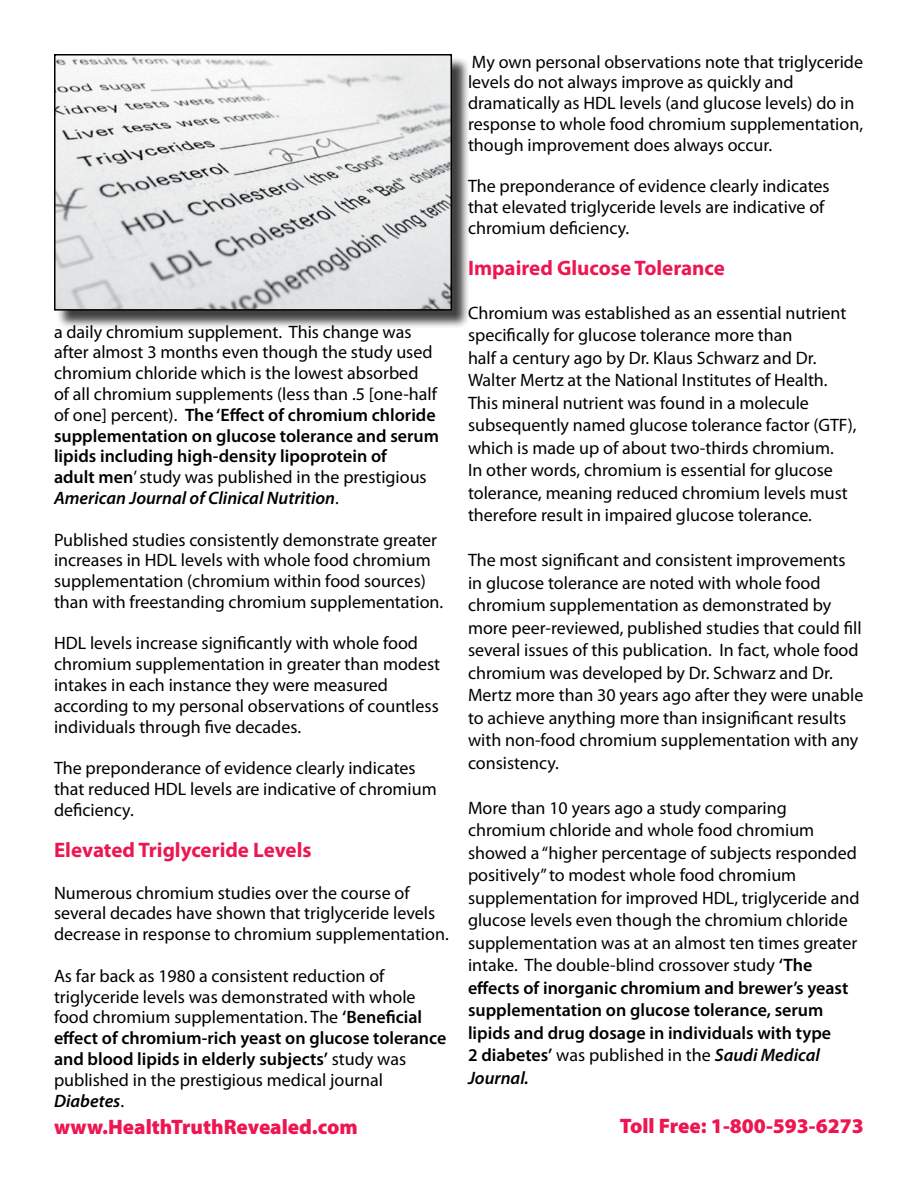
<style>
.page{position:relative;width:918px;height:1188px;background:#fff}
.page>*{position:absolute;margin:0;border:0;box-sizing:border-box;transform-origin:0 0}
.t1{font:900 21px "Myriad Pro";color:#ed1651}
.t2{font:700 21px "Myriad Pro";color:#ed1651}
.t3{font:18px/20.9px "Myriad Pro";color:#000}
.s1{font-weight:600}
.s2{font-weight:600;font-style:italic}
</style>
<div class="page">
<div style="left:56px;top:56px;width:414px;height:273px;background:#000;opacity:.75"></div>
<img style="left:57px;top:57px;width:392px;height:251px">
<div style="left:54px;top:54px;width:398px;height:257px;border:2px solid #000"></div>
<p class="t3" style="left:54px;top:321px;width:387px">a daily chromium supplement. This change was after almost 3 months even though the study used chromium chloride which is the lowest absorbed<br>of all chromium supplements (less than .5 [one-half of one] percent). <span class="s1">The ‘Effect of chromium chloride supplementation on glucose tolerance and serum lipids including high-density lipoprotein of<br>adult men</span>’ study was published in the prestigious <span class="s2">American Journal of Clinical Nutrition</span>.</p>
<p class="t3" style="left:54px;top:529px;width:391px">Published studies consistently demonstrate greater increases in HDL levels with whole food chromium supplementation (chromium within food sources) than with freestanding chromium supplementation.</p>
<p class="t3" style="left:54px;top:633px;width:388px">HDL levels increase significantly with whole food chromium supplementation in greater than modest intakes in each instance they were measured according to my personal observations of countless individuals through five decades.</p>
<p class="t3" style="left:54px;top:757px;width:384px">The preponderance of evidence clearly indicates that reduced HDL levels are indicative of chromium deficiency.</p>
<p class="t2" style="left:54px;top:836px;width:259px">Elevated Triglyceride Levels</p>
<p class="t3" style="left:54px;top:882px;width:396px">Numerous chromium studies over the course of several decades have shown that triglyceride levels decrease in response to chromium supplementation.</p>
<p class="t3" style="left:54px;top:965px;width:394px">As far back as 1980 a consistent reduction of triglyceride levels was demonstrated with whole food chromium supplementation. The <span class="s1">‘Beneficial effect of chromium-rich yeast on glucose tolerance and blood lipids in elderly subjects’</span> study was published in the prestigious medical journal <span class="s2">Diabetes</span>.</p>
<p class="t3" style="left:468px;top:51px;width:397px">My own personal observations note that triglyceride levels do not always improve as quickly and dramatically as HDL levels (and glucose levels) do in response to whole food chromium supplementation, though improvement does always occur.</p>
<p class="t3" style="left:468px;top:176px;width:363px">The preponderance of evidence clearly indicates that elevated triglyceride levels are indicative of chromium deficiency.</p>
<p class="t2" style="left:468px;top:255px;width:258px">Impaired Glucose Tolerance</p>
<p class="t3" style="left:468px;top:301px;width:390px;line-height:22.5px">Chromium was established as an essential nutrient specifically for glucose tolerance more than<br>half a century ago by Dr. Klaus Schwarz and Dr.<br>Walter Mertz at the National Institutes of Health.<br>This mineral nutrient was found in a molecule subsequently named glucose tolerance factor (GTF), which is made up of about two-thirds chromium.<br>In other words, chromium is essential for glucose tolerance, meaning reduced chromium levels must therefore result in impaired glucose tolerance.</p>
<p class="t3" style="left:468px;top:549px;width:397px;line-height:22.5px">The most significant and consistent improvements in glucose tolerance are noted with whole food chromium supplementation as demonstrated by more peer-reviewed, published studies that could fill several issues of this publication. In fact, whole food chromium was developed by Dr. Schwarz and Dr.<br>Mertz more than 30 years ago after they were unable to achieve anything more than insignificant results with non-food chromium supplementation with any consistency.</p>
<p class="t3" style="left:468px;top:796px;width:393px;line-height:22.5px">More than 10 years ago a study comparing chromium chloride and whole food chromium showed a “higher percentage of subjects responded positively” to modest whole food chromium supplementation for improved HDL, triglyceride and glucose levels even though the chromium chloride supplementation was at an almost ten times greater intake. The double-blind crossover study <span class="s1">‘The effects of inorganic chromium and brewer’s yeast supplementation on glucose tolerance, serum lipids and drug dosage in individuals with type<br>2 diabetes’</span> was published in the <span class="s2">Saudi Medical Journal.</span></p>
<p class="t1" style="left:54px;top:1115px;width:305px">www.HealthTruthRevealed.com</p>
<p class="t1" style="left:620px;top:1114px;width:246px">Toll Free: 1-800-593-6273</p>
</div>
